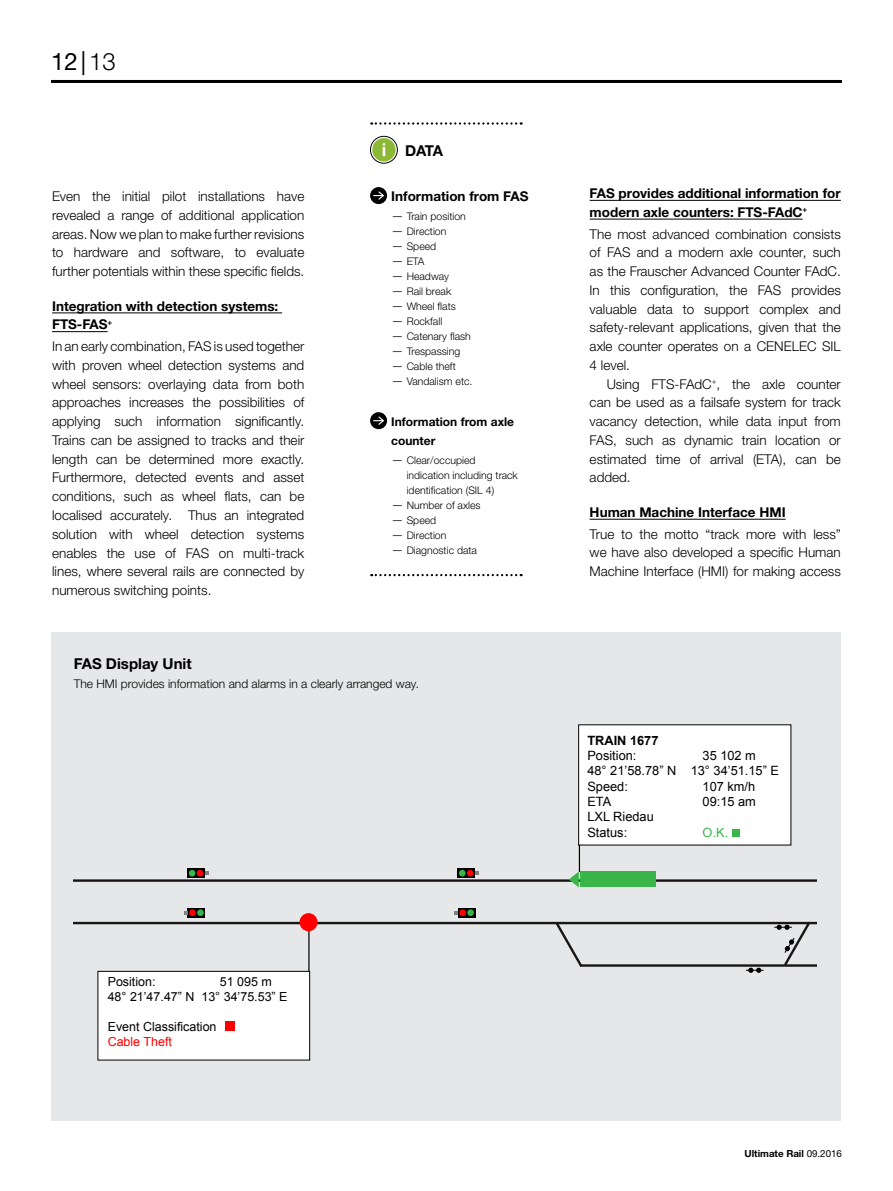
<style>
.page{position:relative;width:893px;height:1191px;background:#fff}
.page>*{position:absolute;margin:0;border:0;box-sizing:border-box;transform-origin:0 0}
.t1{font:24px "Helvetica Neue LTW1 G";color:#000}
.t2{font:700 15px "Helvetica Neue LTW1 G";color:#000}
.t3{font:300 13.5px/18.8px "Helvetica Neue LTW1 G";color:#000;text-align:justify}
.t4{font:700 13.5px/18.8px "Helvetica Neue LTW1 G";color:#000}
.t5{font:12.75px/15.3px "Arial";color:#000}
.t6{font:700 12.75px "Arial";color:#000}
.t7{font:12.75px "Arial";color:#39b54a}
.t8{font:12.45px/15px "Arial";color:#000}
.t9{font:12.45px "Arial";color:#f00}
.t10{font:300 12px "Helvetica Neue LTW1 G";color:#000}
.t11{font:700 12px/18.8px "Helvetica Neue LTW1 G";color:#000}
.t12{font:300 10.5px/15px "Helvetica Neue LTW1 G";color:#000}
.t13{font:700 9.75px "Helvetica Neue LTW1 G";color:#000}
.s1{font-weight:300}
.s2{font-size:12px}
.s3{font-weight:400}
</style>
<div class="page">
<div style="left:51px;top:632px;width:790px;height:489px;background:#e6e7e8"></div>
<svg style="left:74px;top:724px;width:743px;height:337px"></svg>
<svg style="left:187px;top:908px;width:18px;height:9px"></svg>
<div style="left:189px;top:909px;width:7px;height:7px;background:#f00;border-radius:50%"></div>
<div style="left:197px;top:909px;width:7px;height:7px;background:#39b54a;border-radius:50%"></div>
<svg style="left:184px;top:910px;width:3px;height:4px"></svg>
<svg style="left:187px;top:868px;width:18px;height:9px"></svg>
<svg style="left:189px;top:870px;width:20px;height:6px"></svg>
<svg style="left:458px;top:908px;width:18px;height:9px"></svg>
<div style="left:459px;top:909px;width:7px;height:7px;background:#f00;border-radius:50%"></div>
<div style="left:467px;top:909px;width:7px;height:7px;background:#39b54a;border-radius:50%"></div>
<svg style="left:454px;top:910px;width:4px;height:4px"></svg>
<svg style="left:457px;top:868px;width:18px;height:9px"></svg>
<div style="left:467px;top:870px;width:7px;height:6px;background:#f00;border-radius:50%"></div>
<div style="left:459px;top:870px;width:7px;height:6px;background:#39b54a;border-radius:50%"></div>
<svg style="left:475px;top:871px;width:4px;height:4px"></svg>
<hr style="left:74px;top:879px;width:743px;height:2px;background:#181716">
<hr style="left:74px;top:922px;width:743px;height:2px;background:#181716">
<hr style="left:308px;top:924px;width:2px;height:112px;background:#000">
<div style="left:98px;top:971px;width:212px;height:89px;background:#fff"></div>
<div style="left:98px;top:971px;width:212px;height:89px;border:1px solid #000"></div>
<div style="left:225px;top:1021px;width:10px;height:9px;background:#f00"></div>
<div style="left:580px;top:871px;width:76px;height:16px;background:#39b54a"></div>
<svg style="left:569px;top:871px;width:10px;height:16px"></svg>
<hr style="left:579px;top:754px;width:1px;height:118px;background:#000">
<div style="left:579px;top:725px;width:212px;height:120px;background:#fff"></div>
<div style="left:732px;top:829px;width:7px;height:8px;background:#39b54a"></div>
<svg style="left:556px;top:920px;width:261px;height:53px"></svg>
<div style="left:299px;top:913px;width:19px;height:18px;background:#f00;border-radius:50%"></div>
<div style="left:372px;top:138px;width:24px;height:23px;background:#8bb836;border-radius:50%"></div>
<div style="left:370px;top:136px;width:28px;height:28px;border:1px solid #000;border-radius:50%"></div>
<svg style="left:383px;top:143px;width:2px;height:13px"></svg>
<svg style="left:371px;top:574px;width:151px;height:2px"></svg>
<svg style="left:371px;top:122px;width:151px;height:3px"></svg>
<div style="left:370px;top:187px;width:17px;height:17px;background:#000;border-radius:50%"></div>
<svg style="left:373px;top:191px;width:12px;height:9px"></svg>
<svg style="left:370px;top:412px;width:17px;height:17px"></svg>
<svg style="left:373px;top:415px;width:12px;height:11px"></svg>
<hr style="left:590px;top:200px;width:251px;height:1px;background:#000">
<hr style="left:590px;top:219px;width:213px;height:1px;background:#000">
<hr style="left:590px;top:519px;width:196px;height:1px;background:#000">
<hr style="left:52px;top:312px;width:230px;height:1px;background:#000">
<hr style="left:52px;top:331px;width:56px;height:1px;background:#000">
<hr style="left:51px;top:80px;width:791px;height:3px;background:#000">
<h1 class="t1" style="left:51px;top:46px;width:66px">12|<span class="s1">13</span></h1>
<p class="t3" style="left:52px;top:187px;width:254px">Even the initial pilot installations have revealed a range of additional application areas. Now we plan to make further revisions to hardware and software, to evaluate further potentials within these specific fields.</p>
<p class="t4" style="left:52px;top:296px;width:228px">Integration with detection systems:<br>FTS-FAS<sup>+</sup></p>
<p class="t3" style="left:52px;top:337px;width:254px">In an early combination, FAS is used together with proven wheel detection systems and wheel sensors: overlaying data from both approaches increases the possibilities of applying such information significantly.<br>Trains can be assigned to tracks and their length can be determined more exactly.<br>Furthermore, detected events and asset conditions, such as wheel flats, can be localised accurately. Thus an integrated solution with wheel detection systems enables the use of FAS on multi-track lines, where several rails are connected by numerous switching points.</p>
<p class="t2" style="left:405px;top:141px;width:39px">DATA</p>
<p class="t4" style="left:391px;top:187px;width:139px">Information from FAS</p>
<p class="t12" style="left:391px;top:209px;width:76px"><span class="s2">—</span> Train position</p>
<p class="t12" style="left:391px;top:224px;width:57px"><span class="s2">—</span> Direction</p>
<p class="t12" style="left:391px;top:239px;width:46px"><span class="s2">—</span> Speed</p>
<p class="t12" style="left:391px;top:254px;width:35px"><span class="s2">—</span> ETA</p>
<p class="t12" style="left:391px;top:269px;width:59px"><span class="s2">—</span> Headway</p>
<p class="t12" style="left:391px;top:284px;width:61px"><span class="s2">—</span> Rail break</p>
<p class="t12" style="left:391px;top:299px;width:66px"><span class="s2">—</span> Wheel flats</p>
<p class="t12" style="left:391px;top:314px;width:52px"><span class="s2">—</span> Rockfall</p>
<p class="t12" style="left:391px;top:329px;width:81px"><span class="s2">—</span> Catenary flash</p>
<p class="t12" style="left:391px;top:344px;width:70px"><span class="s2">—</span> Trespassing</p>
<p class="t12" style="left:391px;top:359px;width:66px"><span class="s2">—</span> Cable theft</p>
<p class="t12" style="left:391px;top:374px;width:83px"><span class="s2">—</span> Vandalism etc.</p>
<p class="t11" style="left:391px;top:412px;width:124px">Information from axle counter</p>
<p class="t12" style="left:407px;top:453px;width:113px;text-indent:-15px"><span class="s2">—</span> Clear/occupied indication including track identification (SIL 4)</p>
<p class="t12" style="left:391px;top:498px;width:91px"><span class="s2">—</span> Number of axles</p>
<p class="t12" style="left:391px;top:513px;width:46px"><span class="s2">—</span> Speed</p>
<p class="t12" style="left:391px;top:528px;width:57px"><span class="s2">—</span> Direction</p>
<p class="t12" style="left:391px;top:543px;width:87px"><span class="s2">—</span> Diagnostic data</p>
<p class="t2" style="left:74px;top:654px;width:120px">FAS Display Unit</p>
<p class="t10" style="left:74px;top:676px;width:347px">The HMI provides information and alarms in a clearly arranged way.</p>
<p class="t8" style="left:108px;top:974px;width:181px;text-indent:112px">51 095 m<br>48° 21’47.47” N 13° 34’75.53” E</p>
<p class="t8" style="left:108px;top:1019px;width:110px">Event Classification</p>
<p class="t9" style="left:108px;top:1033px;width:66px">Cable Theft</p>
<p class="t8" style="left:108px;top:974px;width:49px">Position:</p>
<p class="t4" style="left:590px;top:184px;width:253px">FAS provides additional information for modern axle counters: FTS-FAdC<sup>+</sup></p>
<p class="t3" style="left:590px;top:224px;width:253px">The most advanced combination consists of FAS and a modern axle counter, such as the Frauscher Advanced Counter FAdC.<br>In this configuration, the FAS provides valuable data to support complex and safety-relevant applications, given that the axle counter operates on a CENELEC SIL 4 level.</p>
<p class="t3" style="left:590px;top:374px;width:253px;text-indent:17px">Using FTS-FAdC<sup>+</sup>, the axle counter can be used as a failsafe system for track vacancy detection, while data input from FAS, such as dynamic train location or estimated time of arrival (ETA), can be added.</p>
<p class="t4" style="left:590px;top:503px;width:198px">Human Machine Interface HMI</p>
<p class="t3" style="left:590px;top:524px;width:253px">True to the motto “track more with less” we have also developed a specific Human Machine Interface (HMI) for making access</p>
<p class="t6" style="left:587px;top:731px;width:73px">TRAIN 1677</p>
<p class="t5" style="left:587px;top:748px;width:51px">Position:</p>
<p class="t5" style="left:587px;top:748px;width:193px;text-indent:115px">35 102 m<br>48° 21’58.78” N 13° 34’51.15” E<br>Speed:</p>
<p class="t5" style="left:703px;top:778px;width:54px">107 km/h</p>
<p class="t5" style="left:587px;top:794px;width:25px">ETA</p>
<p class="t5" style="left:703px;top:794px;width:55px">09:15 am</p>
<p class="t5" style="left:587px;top:809px;width:68px">LXL Riedau<br>Status:</p>
<p class="t7" style="left:703px;top:824px;width:27px">O.K.</p>
<p class="t13" style="left:744px;top:1147px;width:99px">Ultimate Rail <span class="s3">09.2016</span></p>
</div>
